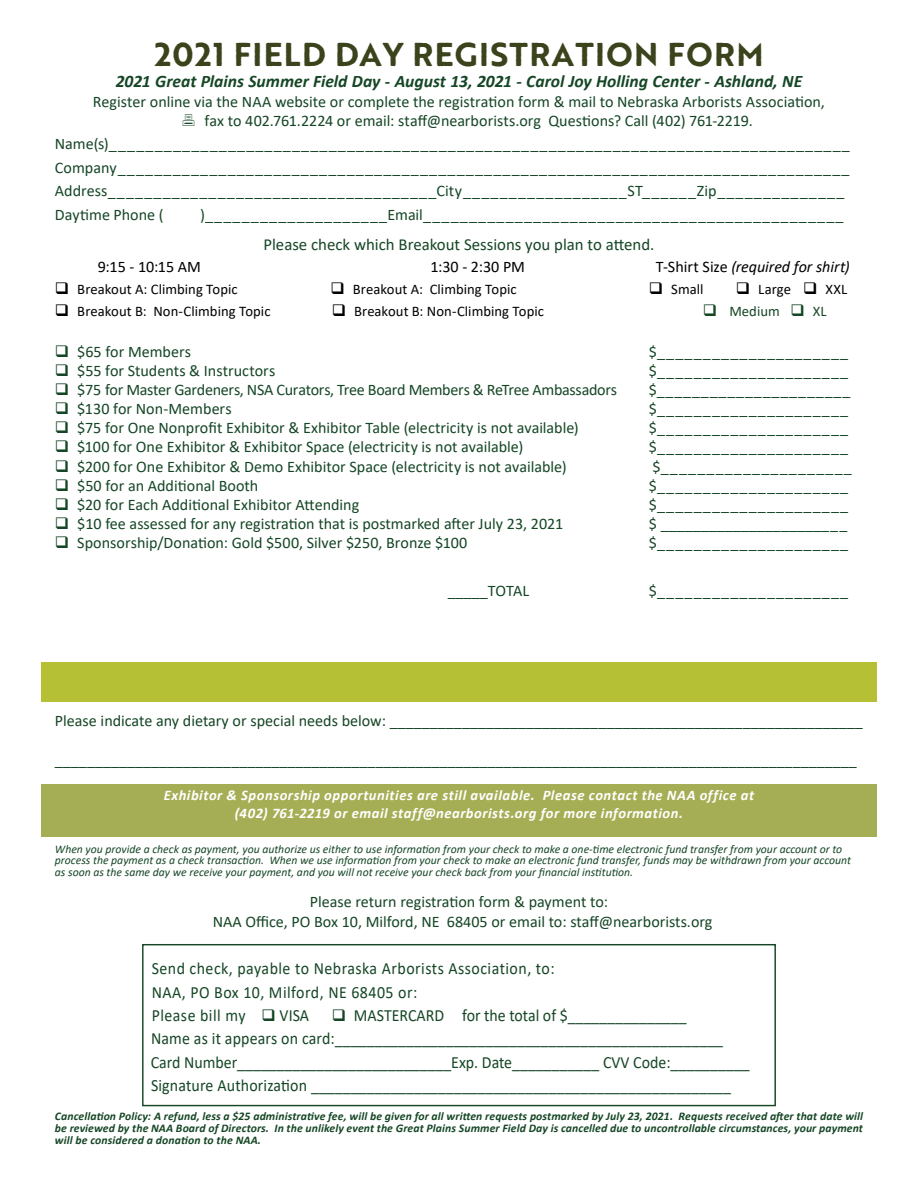
<style>
.page{position:relative;width:918px;height:1188px;background:#fff}
.page>*{position:absolute;margin:0;border:0;box-sizing:border-box;transform-origin:0 0}
.t1{font:700 32.25px "Brother 1816 Printed";letter-spacing:.04em;color:#3a431b}
.t2{font:italic 700 17.55px "Calibri";color:#154625}
.t3{font:17.1px "Calibri";letter-spacing:.01em;color:#154625;scale:.93 1}
.t4{font:17.1px/23.4px "Calibri";letter-spacing:.03em;color:#154625;scale:.93 1}
.t5{font:16.8px "Calibri";color:#154625}
.t6{font:16.05px/23.4px "Calibri";color:#154625}
.t7{font:16.05px "Calibri";letter-spacing:-.02em;color:#154625}
.t8{font:italic 16.05px "Calibri";letter-spacing:-.005em;color:#000}
.t9{font:16.05px "Calibri";color:#000}
.t10{font:italic 700 14.7px "Calibri";letter-spacing:.035em;color:#fff}
.t11{font:14.7px "Calibri";letter-spacing:.005em;color:#000}
.t12{font:14.7px "Calibri";letter-spacing:.005em;color:#154625}
.t13{font:italic 11.7px/11.7px "Calibri";color:#154625}
.t14{font:italic 700 11.7px/11.7px "Calibri";letter-spacing:.01em;color:#154625;text-align:justify}
.s1{font-style:normal}
</style>
<div class="page">
<div style="left:41px;top:784px;width:836px;height:53px;background:#a6ae55"></div>
<div style="left:41px;top:663px;width:836px;height:39px;background:#b5c034"></div>
<div style="left:142px;top:944px;width:634px;height:162px;border:1px solid #154625"></div>
<p class="t1" style="left:154px;top:30px;width:611px">2021 FIELD DAY REGISTRATION FORM</p>
<p class="t2" style="left:116px;top:69px;width:688px">2021 Great Plains Summer Field Day - August 13, 2021 - Carol Joy Holling Center - Ashland, NE</p>
<p class="t6" style="left:93px;top:89px;width:734px">Register online via the NAA website or complete the registration form &amp; mail to Nebraska Arborists Association,</p>
<p class="t6" style="left:204px;top:109px;width:550px">fax to 402.761.2224 or email: staff@nearborists.org Questions? Call (402) 761-2219.</p>
<p class="t6" style="left:55px;top:132px;width:796px">Name(s)_________________________________________________________________________________<br>Company________________________________________________________________________________</p>
<p class="t6" style="left:55px;top:179px;width:791px">Address____________________________________City__________________ST______Zip______________</p>
<p class="t6" style="left:55px;top:202px;width:110px">Daytime Phone (</p>
<p class="t6" style="left:200px;top:202px;width:645px">)____________________Email______________________________________________</p>
<p class="t5" style="left:263px;top:233px;width:393px">Please check which Breakout Sessions you plan to attend.</p>
<p class="t9" style="left:98px;top:256px;width:105px">9:15 - 10:15 AM</p>
<p class="t9" style="left:430px;top:256px;width:96px">1:30 - 2:30 PM</p>
<p class="t8" style="left:656px;top:256px;width:195px"><span class="s1">T-Shirt Size</span> (required for shirt)</p>
<p class="t11" style="left:55px;top:279px;width:184px">❑ Breakout A: Climbing Topic</p>
<p class="t11" style="left:330px;top:279px;width:188px">❑ Breakout A: Climbing Topic</p>
<p class="t11" style="left:649px;top:279px;width:56px">❑ Small</p>
<p class="t11" style="left:736px;top:279px;width:113px">❑ Large ❑ XXL</p>
<p class="t11" style="left:55px;top:301px;width:217px">❑ Breakout B: Non-Climbing Topic</p>
<p class="t11" style="left:332px;top:301px;width:214px">❑ Breakout B: Non-Climbing Topic</p>
<p class="t12" style="left:703px;top:301px;width:125px">❑ Medium ❑ XL</p>
<p class="t6" style="left:55px;top:340px;width:138px">❑ $65 for Members</p>
<p class="t6" style="left:649px;top:340px;width:201px">$_____________________</p>
<p class="t6" style="left:55px;top:359px;width:222px">❑ $55 for Students &amp; Instructors</p>
<p class="t6" style="left:649px;top:359px;width:201px">$_____________________</p>
<p class="t7" style="left:55px;top:379px;width:564px">❑ $75 for Master Gardeners, NSA Curators, Tree Board Members &amp; ReTree Ambassadors</p>
<p class="t6" style="left:649px;top:378px;width:203px">$______________________</p>
<p class="t6" style="left:55px;top:397px;width:178px">❑ $130 for Non-Members</p>
<p class="t6" style="left:649px;top:397px;width:201px">$_____________________</p>
<p class="t6" style="left:55px;top:416px;width:525px">❑ $75 for One Nonprofit Exhibitor &amp; Exhibitor Table (electricity is not available)</p>
<p class="t6" style="left:649px;top:416px;width:201px">$_____________________</p>
<p class="t6" style="left:55px;top:435px;width:470px">❑ $100 for One Exhibitor &amp; Exhibitor Space (electricity is not available)</p>
<p class="t6" style="left:649px;top:435px;width:201px">$_____________________</p>
<p class="t6" style="left:55px;top:454px;width:513px">❑ $200 for One Exhibitor &amp; Demo Exhibitor Space (electricity is not available)</p>
<p class="t6" style="left:653px;top:454px;width:201px">$_____________________</p>
<p class="t6" style="left:55px;top:473px;width:205px">❑ $50 for an Additional Booth</p>
<p class="t6" style="left:649px;top:473px;width:201px">$_____________________</p>
<p class="t6" style="left:55px;top:492px;width:306px">❑ $20 for Each Additional Exhibitor Attending</p>
<p class="t6" style="left:649px;top:492px;width:201px">$_____________________</p>
<p class="t6" style="left:55px;top:511px;width:510px">❑ $10 fee assessed for any registration that is postmarked after July 23, 2021</p>
<p class="t6" style="left:649px;top:511px;width:200px">$ _______________________</p>
<p class="t6" style="left:55px;top:530px;width:414px">❑ Sponsorship/Donation: Gold $500, Silver $250, Bronze $100</p>
<p class="t6" style="left:649px;top:530px;width:201px">$_____________________</p>
<p class="t6" style="left:448px;top:579px;width:83px">_____TOTAL</p>
<p class="t6" style="left:649px;top:579px;width:201px">$_____________________</p>
<p class="t6" style="left:55px;top:709px;width:810px">Please indicate any dietary or special needs below: ___________________________________________________________</p>
<p class="t6" style="left:55px;top:747px;width:803px">____________________________________________________________________________________________________</p>
<p class="t10" style="left:164px;top:785px;width:592px">Exhibitor &amp; Sponsorship opportunities are still available. Please contact the NAA office at</p>
<p class="t10" style="left:235px;top:802px;width:450px">(402) 761-2219 or email staff@nearborists.org for more information.</p>
<p class="t13" style="left:55px;top:843px;width:798px">When you provide a check as payment, you authorize us either to use information from your check to make a one-time electronic fund transfer from your account or to process the payment as a check transaction. When we use information from your check to make an electronic fund transfer, funds may be withdrawn from your account as soon as the same day we receive your payment, and you will not receive your check back from your financial institution.</p>
<p class="t6" style="left:310px;top:890px;width:300px">Please return registration form &amp; payment to:</p>
<p class="t6" style="left:213px;top:909px;width:501px">NAA Office, PO Box 10, Milford, NE 68405 or email to: staff@nearborists.org</p>
<p class="t4" style="left:152px;top:956px;width:435px">Send check, payable to Nebraska Arborists Association, to:<br>NAA, PO Box 10, Milford, NE 68405 or:<br>Please bill my ❑ VISA</p>
<p class="t3" style="left:332px;top:1004px;width:383px">❑ MASTERCARD for the total of $_______________</p>
<p class="t3" style="left:151px;top:1027px;width:617px">Name as it appears on card:_________________________________________________</p>
<p class="t3" style="left:151px;top:1050px;width:646px">Card Number___________________________Exp. Date___________ CVV Code:__________</p>
<p class="t3" style="left:151px;top:1074px;width:625px">Signature Authorization _____________________________________________________</p>
<p class="t14" style="left:55px;top:1110px;width:810px">Cancellation Policy: A refund, less a $25 administrative fee, will be given for all written requests postmarked by July 23, 2021. Requests received after that date will be reviewed by the NAA Board of Directors. In the unlikely event the Great Plains Summer Field Day is cancelled due to uncontrollable circumstances, your payment will be considered a donation to the NAA.</p>
</div>
